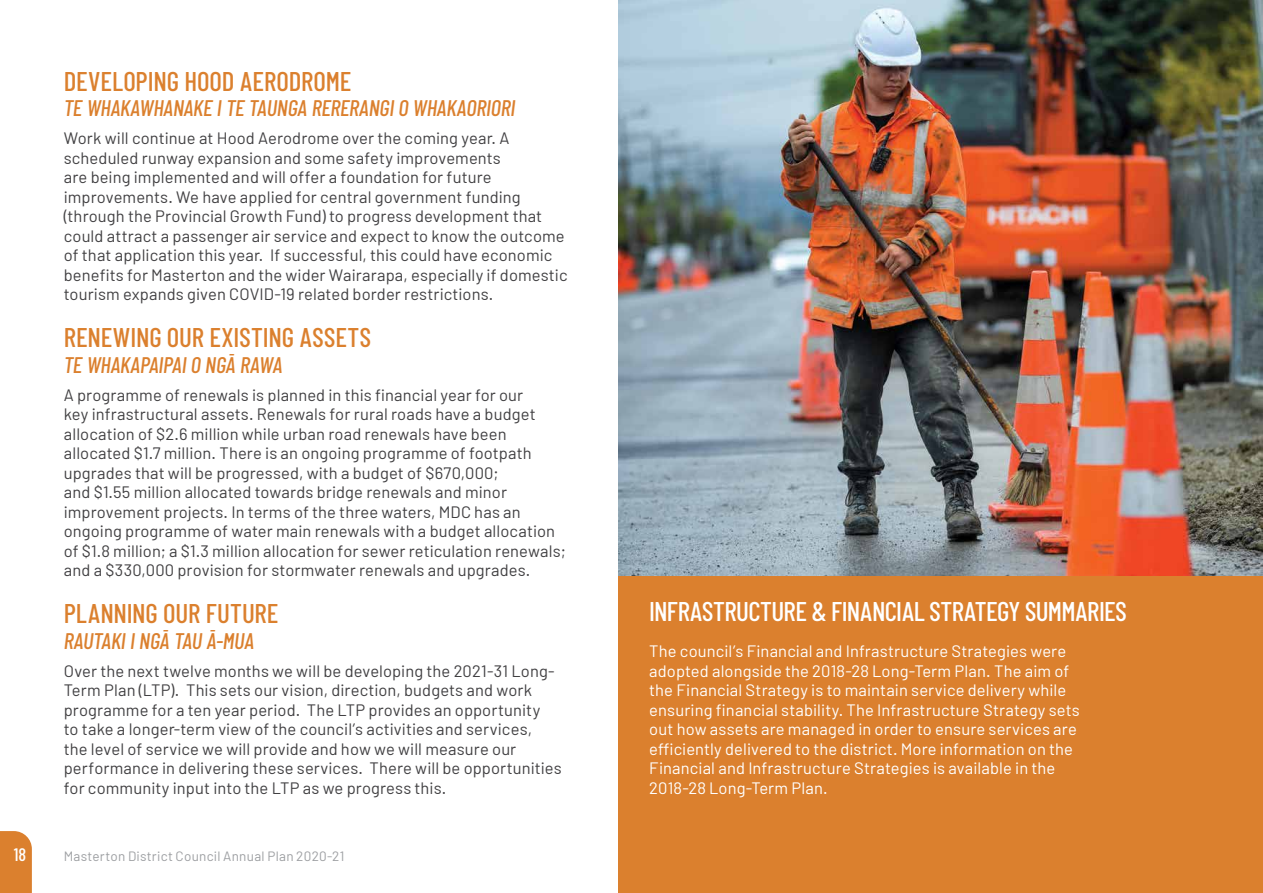
<style>
.page{position:relative;width:1263px;height:893px;background:#fff}
.page>*{position:absolute;margin:0;border:0;box-sizing:border-box;transform-origin:0 0}
.t1{font:500 27px "Barlow Condensed";letter-spacing:-.005em;color:#db802e}
.t2{font:500 27px "Barlow Condensed";letter-spacing:-.02em;color:#fff}
.t3{font:italic 500 22.5px "Barlow Condensed";letter-spacing:-.02em;color:#db802e}
.t4{font:500 18px "Barlow Condensed";color:#fff}
.t5{font:16.5px/19.5px "Barlow";letter-spacing:.005em;color:#414042}
.t6{font:16.5px/19.5px "Barlow";letter-spacing:.005em;color:#fff}
.t7{font:13.5px "Barlow";letter-spacing:.02em;color:#9d9fa2}
</style>
<div class="page">
<svg style="left:0;top:831px;width:32px;height:62px;background:#dc8536"></svg>
<img style="left:619px;top:0;width:644px;height:576px">
<div style="left:619px;top:576px;width:644px;height:317px;background:#db802e"></div>
<h1 class="t1" style="left:64px;top:64px;width:289px">DEVELOPING HOOD AERODROME</h1>
<h2 class="t3" style="left:64px;top:94px;width:453px">TE WHAKAWHANAKE I TE TAUNGA RERERANGI O WHAKAORIORI</h2>
<p class="t5" style="left:64px;top:128px;width:505px">Work will continue at Hood Aerodrome over the coming year. A scheduled runway expansion and some safety improvements<br>are being implemented and will offer a foundation for future improvements. We have applied for central government funding (through the Provincial Growth Fund) to progress development that could attract a passenger air service and expect to know the outcome of that application this year. If successful, this could have economic benefits for Masterton and the wider Wairarapa, especially if domestic tourism expands given COVID-19 related border restrictions.</p>
<h1 class="t1" style="left:64px;top:321px;width:309px">RENEWING OUR EXISTING ASSETS</h1>
<h2 class="t3" style="left:64px;top:351px;width:221px">TE WHAKAPAIPAI O NGĀ RAWA</h2>
<p class="t5" style="left:64px;top:385px;width:504px">A programme of renewals is planned in this financial year for our<br>key infrastructural assets. Renewals for rural roads have a budget allocation of $2.6 million while urban road renewals have been allocated $1.7 million. There is an ongoing programme of footpath upgrades that will be progressed, with a budget of $670,000;<br>and $1.55 million allocated towards bridge renewals and minor improvement projects. In terms of the three waters, MDC has an ongoing programme of water main renewals with a budget allocation of $1.8 million; a $1.3 million allocation for sewer reticulation renewals; and a $330,000 provision for stormwater renewals and upgrades.</p>
<h1 class="t1" style="left:64px;top:597px;width:216px">PLANNING OUR FUTURE</h1>
<h2 class="t3" style="left:64px;top:627px;width:192px">RAUTAKI I NGĀ TAU Ā-MUA</h2>
<p class="t5" style="left:64px;top:661px;width:499px">Over the next twelve months we will be developing the 2021-31 Long-Term Plan (LTP). This sets our vision, direction, budgets and work programme for a ten year period. The LTP provides an opportunity<br>to take a longer-term view of the council’s activities and services,<br>the level of service we will provide and how we will measure our performance in delivering these services. There will be opportunities for community input into the LTP as we progress this.</p>
<p class="t4" style="left:14px;top:843px;width:14px">18</p>
<p class="t7" style="left:64px;top:848px;width:282px">Masterton District Council Annual Plan 2020-21</p>
<h1 class="t2" style="left:649px;top:595px;width:479px">INFRASTRUCTURE &amp; FINANCIAL STRATEGY SUMMARIES</h1>
<p class="t6" style="left:649px;top:641px;width:432px">The council’s Financial and Infrastructure Strategies were adopted alongside the 2018-28 Long-Term Plan. The aim of the Financial Strategy is to maintain service delivery while ensuring financial stability. The Infrastructure Strategy sets out how assets are managed in order to ensure services are efficiently delivered to the district. More information on the Financial and Infrastructure Strategies is available in the 2018-28 Long-Term Plan.</p>
</div>
